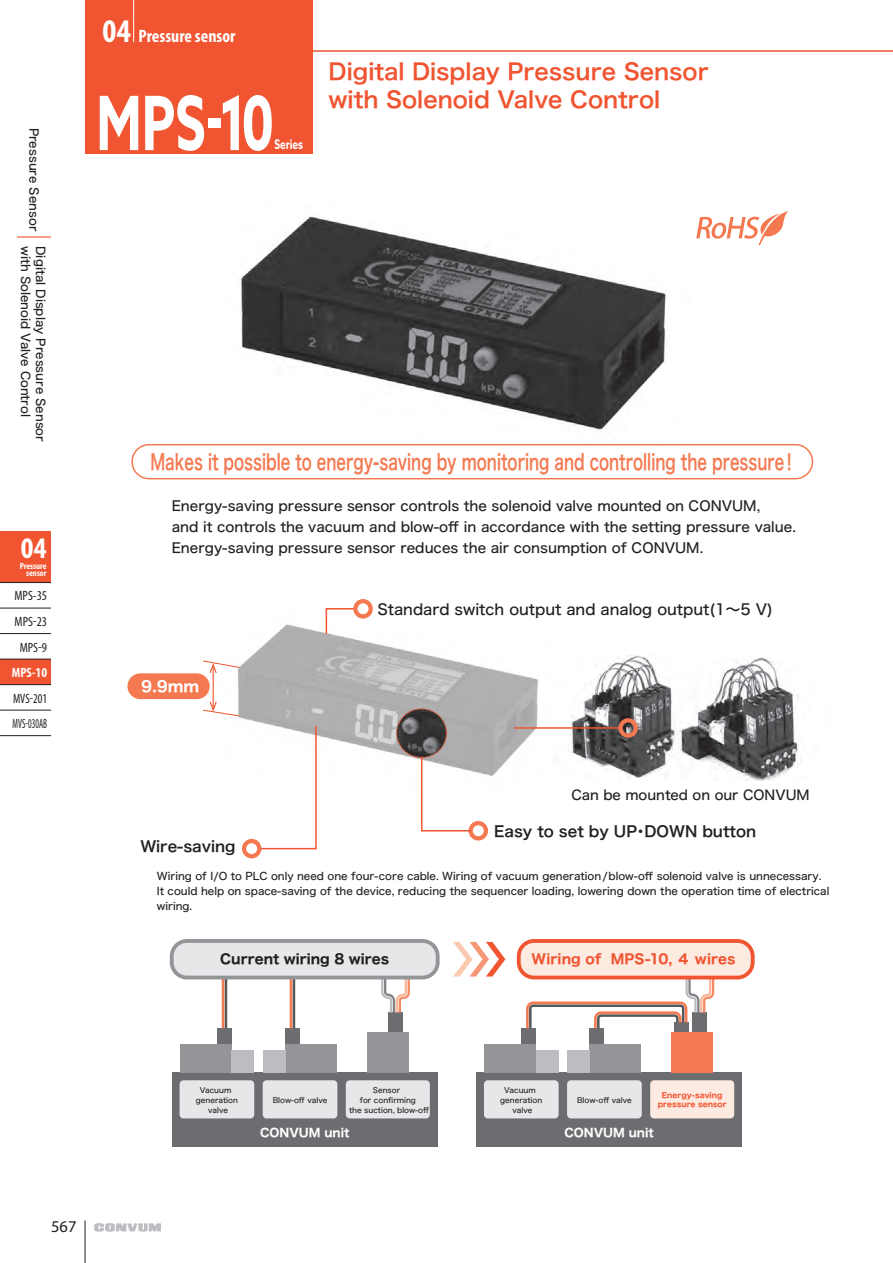
<style>
.page{position:relative;width:893px;height:1263px;background:#fff}
.page>*{position:absolute;margin:0;border:0;box-sizing:border-box;transform-origin:0 0}
.t1{font:700 75px "Azo Sans";color:#fff;scale:.7 1}
.t2{font:700 condensed 33px "Myriad Pro";color:#fff}
.t3{font:700 condensed 30px "Myriad Pro";color:#fff}
.t4{font:22.5px/28.5px "Hiragino Sans W6";color:#f05430}
.t5{font:21.6px "Hiragino Sans W6";color:#f47951;scale:.7 1}
.t6{font:700 condensed 18px "Myriad Pro";color:#fff}
.t7{font:16.5px "Myriad Pro";color:#231f20}
.t8{font:15px "Hiragino Sans W5";color:#231f20}
.t9{font:15px "Hiragino Sans W6";color:#231f20}
.t10{font:15px "Hiragino Sans W7";color:#fff}
.t11{font:13.8px/21px "Hiragino Sans W5";color:#231f20}
.t12{font:13.5px "Hiragino Sans W5";color:#231f20}
.t13{font:13.5px "Hiragino Sans W7";letter-spacing:.005em;color:#f05430}
.t14{font:13.5px "Hiragino Sans W7";color:#231f20}
.t15{font:condensed 13.5px/26px "Myriad Pro";color:#231f20;text-align:center}
.t16{font:condensed 13.5px/25.5px "Myriad Pro";color:#231f20;scale:.9 1}
.t17{font:700 condensed 13.5px "Myriad Pro";color:#fff}
.t18{font:700 13.35px "Azo Sans";color:#fff;scale:.75 1}
.t19{font:12px "Hiragino Sans W5";color:#231f20}
.t20{font:11.55px "Hiragino Sans W7";color:#fff}
.t21{font:10.5px/15px "Hiragino Sans W5";color:#231f20}
.t22{font:700 condensed 9px/7.5px "Myriad Pro";color:#fff;text-align:right}
.t23{font:7.5px/9.8px "Hiragino Sans W5";color:#231f20;text-align:center}
.t24{font:7.5px/9.8px "Hiragino Sans W7";color:#f05430;text-align:center}
</style>
<div class="page">
<div style="left:0;top:531px;width:51px;height:51px;background:#f05430"></div>
<div style="left:0;top:659px;width:51px;height:26px;background:#f05430"></div>
<svg style="left:94px;top:1223px;width:67px;height:9px"></svg>
<hr style="left:0;top:582px;width:51px;height:1px;background:#231f20">
<hr style="left:0;top:608px;width:51px;height:1px;background:#231f20">
<hr style="left:0;top:633px;width:51px;height:1px;background:#231f20">
<hr style="left:0;top:659px;width:51px;height:1px;background:#231f20">
<hr style="left:0;top:684px;width:51px;height:1px;background:#231f20">
<hr style="left:0;top:710px;width:51px;height:1px;background:#231f20">
<hr style="left:0;top:735px;width:51px;height:1px;background:#231f20">
<img style="left:210px;top:216px;width:480px;height:228px">
<svg style="left:696px;top:211px;width:92px;height:35px"></svg>
<div style="left:476px;top:1072px;width:266px;height:75px;background:#6c6d70"></div>
<div style="left:484px;top:1044px;width:52px;height:28px;background:#939598"></div>
<div style="left:522px;top:1028px;width:14px;height:16px;background:#6c6d70"></div>
<div style="left:536px;top:1050px;width:22px;height:22px;background:#bcbdc0"></div>
<div style="left:589px;top:1044px;width:52px;height:28px;background:#939598"></div>
<div style="left:589px;top:1028px;width:15px;height:16px;background:#6c6d70"></div>
<div style="left:567px;top:1050px;width:22px;height:22px;background:#bcbdc0"></div>
<div style="left:672px;top:1032px;width:41px;height:40px;background:#f47951"></div>
<div style="left:693px;top:1013px;width:14px;height:19px;background:#6c6d70"></div>
<div style="left:172px;top:1072px;width:266px;height:75px;background:#6c6d70"></div>
<div style="left:180px;top:1044px;width:52px;height:28px;background:#939598"></div>
<div style="left:217px;top:1028px;width:15px;height:16px;background:#6c6d70"></div>
<div style="left:232px;top:1050px;width:22px;height:22px;background:#bcbdc0"></div>
<div style="left:285px;top:1044px;width:52px;height:28px;background:#939598"></div>
<div style="left:285px;top:1028px;width:15px;height:16px;background:#6c6d70"></div>
<div style="left:263px;top:1050px;width:22px;height:22px;background:#bcbdc0"></div>
<div style="left:367px;top:1032px;width:41px;height:40px;background:#939598"></div>
<div style="left:388px;top:1013px;width:14px;height:19px;background:#6c6d70"></div>
<div style="left:675px;top:1022px;width:14px;height:10px;background:#6c6d70"></div>
<svg style="left:525px;top:977px;width:190px;height:54px"></svg>
<svg style="left:380px;top:979px;width:31px;height:36px"></svg>
<hr style="left:293px;top:978px;width:2px;height:50px;background:#57585a">
<hr style="left:290px;top:978px;width:2px;height:50px;background:#f47951">
<hr style="left:225px;top:978px;width:2px;height:50px;background:#57585a">
<hr style="left:222px;top:978px;width:2px;height:50px;background:#f47951">
<div style="left:484px;top:1080px;width:75px;height:38px;background:#e6e7e9;border-radius:4px"></div>
<div style="left:567px;top:1080px;width:75px;height:38px;background:#e6e7e9;border-radius:4px"></div>
<div style="left:650px;top:1080px;width:84px;height:38px;background:#fdebe1;border-radius:4px"></div>
<div style="left:180px;top:1080px;width:74px;height:38px;background:#e6e7e9;border-radius:4px"></div>
<div style="left:263px;top:1080px;width:74px;height:38px;background:#e6e7e9;border-radius:4px"></div>
<div style="left:346px;top:1080px;width:84px;height:38px;background:#e6e7e9;border-radius:4px"></div>
<div style="left:172px;top:941px;width:266px;height:36px;background:#e6e7e9;border-radius:15px"></div>
<div style="left:170px;top:939px;width:270px;height:40px;border:4px solid #939598;border-radius:15px"></div>
<div style="left:519px;top:941px;width:234px;height:36px;background:#fdebe1;border-radius:15px"></div>
<div style="left:517px;top:939px;width:238px;height:40px;border:4px solid #f05430;border-radius:15px"></div>
<svg style="left:453px;top:942px;width:52px;height:34px"></svg>
<div style="left:131px;top:444px;width:682px;height:35px;border:2px solid #f47951;border-radius:17px"></div>
<img style="left:238px;top:611px;width:300px;height:165px">
<img style="left:397px;top:709px;width:49px;height:48px">
<img style="left:568px;top:655px;width:97px;height:123px">
<hr style="left:213px;top:666px;width:1px;height:43px;background:#f05430">
<svg style="left:203px;top:660px;width:37px;height:13px"></svg>
<svg style="left:203px;top:701px;width:37px;height:16px"></svg>
<div style="left:127px;top:673px;width:83px;height:26px;background:#f47951;border-radius:13px"></div>
<img style="left:665px;top:657px;width:136px;height:123px">
<hr style="left:514px;top:727px;width:106px;height:2px;background:#f05430">
<div style="left:618px;top:718px;width:20px;height:20px;border:4px solid #f47951;border-radius:50%"></div>
<svg style="left:325px;top:608px;width:30px;height:27px"></svg>
<div style="left:353px;top:599px;width:20px;height:19px;border:4px solid #f47951;border-radius:50%"></div>
<div style="left:396px;top:708px;width:51px;height:50px;border:1px dashed #f05430;border-radius:50%"></div>
<div style="left:468px;top:821px;width:20px;height:19px;border:4px solid #f47951;border-radius:50%"></div>
<svg style="left:420px;top:755px;width:52px;height:77px"></svg>
<svg style="left:257px;top:724px;width:60px;height:126px"></svg>
<div style="left:242px;top:839px;width:19px;height:19px;border:4px solid #f47951;border-radius:50%"></div>
<div style="left:85px;top:0;width:227px;height:154px;background:#f05430"></div>
<hr style="left:85px;top:50px;width:808px;height:2px;background:#f05430">
<hr style="left:133px;top:0;width:1px;height:42px;background:#fff">
<hr style="left:17px;top:236px;width:34px;height:2px;background:#f05430">
<hr style="left:85px;top:1220px;width:1px;height:43px;background:#231f20">
<p class="t19" style="left:45px;top:128px;width:105px;rotate:90deg">Pressure Sensor</p>
<p class="t19" style="left:37px;top:246px;width:172px;rotate:90deg">with Solenoid Valve Control</p>
<p class="t19" style="left:52px;top:246px;width:197px;rotate:90deg">Digital Display Pressure Sensor</p>
<h3 class="t3" style="left:21px;top:530px;width:27px">04</h3>
<p class="t15" style="left:15px;top:582px;width:34px">MPS-35<br>MPS-23<br>MPS-9</p>
<p class="t17" style="left:12px;top:664px;width:37px">MPS-10</p>
<p class="t16" style="left:13px;top:685px;width:40px">MVS-201<br>MVS-030AB</p>
<p class="t22" style="left:20px;top:562px;width:28px">Pressure sensor</p>
<h2 class="t2" style="left:103px;top:11px;width:30px">04</h2>
<h3 class="t6" style="left:139px;top:25px;width:98px">Pressure sensor</h3>
<h1 class="t1" style="left:96px;top:74px;width:256px">MPS-10</h1>
<p class="t18" style="left:274px;top:135px;width:40px">Series</p>
<h3 class="t4" style="left:328px;top:56px;width:382px">Digital Display Pressure Sensor with Solenoid Valve Control</h3>
<h3 class="t5" style="left:150px;top:442px;width:925px">Makes it possible to energy-saving by monitoring and controlling the pressure！</h3>
<p class="t11" style="left:172px;top:494px;width:626px">Energy-saving pressure sensor controls the solenoid valve mounted on CONVUM,<br>and it controls the vacuum and blow-off in accordance with the setting pressure value.<br>Energy-saving pressure sensor reduces the air consumption of CONVUM.</p>
<h3 class="t10" style="left:141px;top:675px;width:60px">9.9mm</h3>
<h3 class="t9" style="left:140px;top:833px;width:97px">Wire-saving</h3>
<h3 class="t8" style="left:377px;top:595px;width:397px">Standard switch output and analog output(1～5 V)</h3>
<p class="t12" style="left:571px;top:782px;width:240px">Can be mounted on our CONVUM</p>
<h3 class="t9" style="left:494px;top:818px;width:263px">Easy to set by UP・DOWN button</h3>
<p class="t21" style="left:157px;top:867px;width:674px">Wiring of I/O to PLC only need one four-core cable. Wiring of vacuum generation/blow-off solenoid valve is unnecessary.<br>It could help on space-saving of the device, reducing the sequencer loading, lowering down the operation time of electrical wiring.</p>
<p class="t14" style="left:220px;top:948px;width:170px">Current wiring 8 wires</p>
<p class="t13" style="left:532px;top:949px;width:205px">Wiring of MPS-10, ４ wires</p>
<h3 class="t7" style="left:51px;top:1216px;width:27px">567</h3>
<p class="t23" style="left:373px;top:1085px;width:29px">Sensor</p>
<p class="t23" style="left:360px;top:1095px;width:58px">for confirming</p>
<p class="t23" style="left:349px;top:1104px;width:81px">the suction, blow-off</p>
<p class="t20" style="left:260px;top:1124px;width:91px">CONVUM unit</p>
<p class="t23" style="left:196px;top:1085px;width:44px">Vacuum generation valve</p>
<p class="t23" style="left:273px;top:1095px;width:56px">Blow-off valve</p>
<p class="t23" style="left:500px;top:1085px;width:44px">Vacuum generation valve</p>
<p class="t23" style="left:577px;top:1095px;width:56px">Blow-off valve</p>
<p class="t24" style="left:658px;top:1090px;width:70px">Energy-saving pressure sensor</p>
<p class="t20" style="left:564px;top:1124px;width:91px">CONVUM unit</p>
</div>
